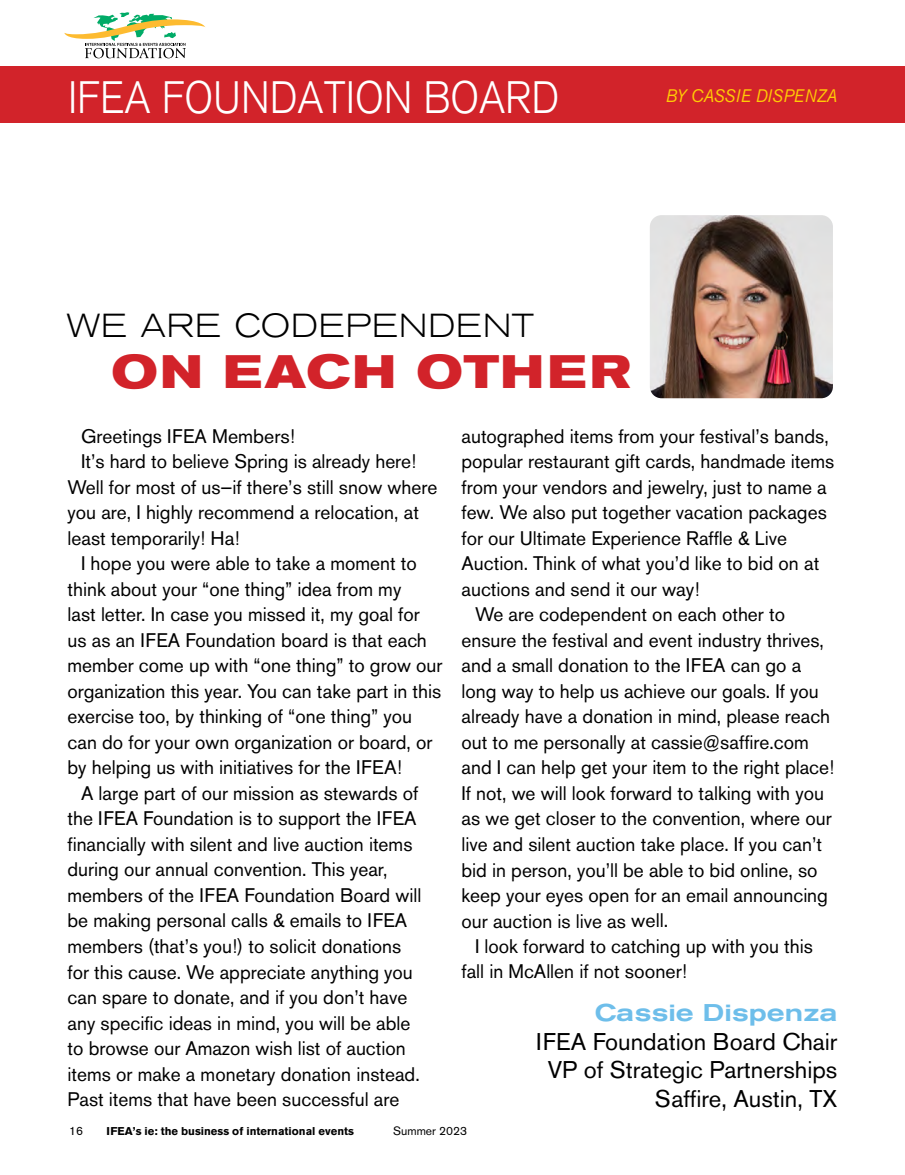
<style>
.page{position:relative;width:905px;height:1175px;background:#fff}
.page>*{position:absolute;margin:0;border:0;box-sizing:border-box;transform-origin:0 0}
.t1{font:700 expanded 46.5px "Akzidenz Grotesk BE";letter-spacing:.05em;color:#d2232a}
.t2{font:300 45px "Akzidenz Grotesk BE";color:#fff;scale:.9 1}
.t3{font:300 expanded 33px "Akzidenz Grotesk BE";letter-spacing:.03em;color:#000;scale:.95 1}
.t4{font:24px "Akzidenz Grotesk BE";color:#000}
.t5{font:500 expanded 24px "Akzidenz Grotesk BE";color:#6ebeea}
.Body_Text_Black_98{font:19.5px/25.5px "Akzidenz Grotesk BE";color:#000}
.t6{font:italic 18px "Akzidenz Grotesk BE";color:#ffcb05;scale:.9 1}
.t7{font:12px "Akzidenz Grotesk BE";color:#000}
.t8{font:700 11.25px "Akzidenz Grotesk BE";color:#000}
</style>
<div class="page">
<img style="left:650px;top:215px;width:182px;height:183px">
<div style="left:0;top:67px;width:904px;height:56px;background:#d2232a"></div>
<svg style="left:64px;top:12px;width:141px;height:46px"></svg>
<p class="t2" style="left:68px;top:72px;width:547px">IFEA FOUNDATION BOARD</p>
<p class="t6" style="left:665px;top:85px;width:192px">BY CASSIE DISPENZA</p>
<p class="t3" style="left:67px;top:307px;width:493px">WE ARE CODEPENDENT</p>
<p class="t1" style="left:111px;top:345px;width:520px">ON EACH OTHER</p>
<p class="Body_Text_Black_98" style="left:81px;top:423px;width:215px">Greetings IFEA Members!</p>
<p class="Body_Text_Black_98" style="left:68px;top:449px;width:371px;text-indent:13px">It’s hard to believe Spring is already here!<br>Well for most of us—if there’s still snow where you are, I highly recommend a relocation, at least temporarily! Ha!</p>
<p class="Body_Text_Black_98" style="left:68px;top:551px;width:376px;text-indent:13px">I hope you were able to take a moment to think about your “one thing” idea from my<br>last letter. In case you missed it, my goal for us as an IFEA Foundation board is that each member come up with “one thing” to grow our organization this year. You can take part in this exercise too, by thinking of “one thing” you can do for your own organization or board, or by helping us with initiatives for the IFEA!</p>
<p class="Body_Text_Black_98" style="left:68px;top:780px;width:355px;text-indent:13px">A large part of our mission as stewards of the IFEA Foundation is to support the IFEA financially with silent and live auction items during our annual convention. This year, members of the IFEA Foundation Board will be making personal calls &amp; emails to IFEA members (that’s you!) to solicit donations for this cause. We appreciate anything you can spare to donate, and if you don’t have any specific ideas in mind, you will be able to browse our Amazon wish list of auction items or make a monetary donation instead.<br>Past items that have been successful are</p>
<p class="Body_Text_Black_98" style="left:461px;top:423px;width:374px">autographed items from your festival’s bands, popular restaurant gift cards, handmade items from your vendors and jewelry, just to name a few. We also put together vacation packages for our Ultimate Experience Raffle &amp; Live Auction. Think of what you’d like to bid on at auctions and send it our way!</p>
<p class="Body_Text_Black_98" style="left:461px;top:602px;width:374px;text-indent:13px">We are codependent on each other to ensure the festival and event industry thrives, and a small donation to the IFEA can go a long way to help us achieve our goals. If you already have a donation in mind, please reach out to me personally at cassie@saffire.com and I can help get your item to the right place!<br>If not, we will look forward to talking with you as we get closer to the convention, where our live and silent auction take place. If you can’t bid in person, you’ll be able to bid online, so keep your eyes open for an email announcing our auction is live as well.</p>
<p class="Body_Text_Black_98" style="left:461px;top:933px;width:353px;text-indent:13px">I look forward to catching up with you this fall in McAllen if not sooner!</p>
<p class="t5" style="left:594px;top:998px;width:244px">Cassie Dispenza</p>
<p class="t4" style="left:536px;top:1027px;width:303px">IFEA Foundation Board Chair</p>
<p class="t4" style="left:547px;top:1055px;width:291px">VP of Strategic Partnerships</p>
<p class="t4" style="left:654px;top:1084px;width:184px">Saffire, Austin, TX</p>
<p class="t7" style="left:69px;top:1123px;width:15px">16</p>
<p class="t8" style="left:107px;top:1124px;width:249px">IFEA’s ie: the business of international events</p>
<p class="t7" style="left:393px;top:1123px;width:76px">Summer 2023</p>
</div>
